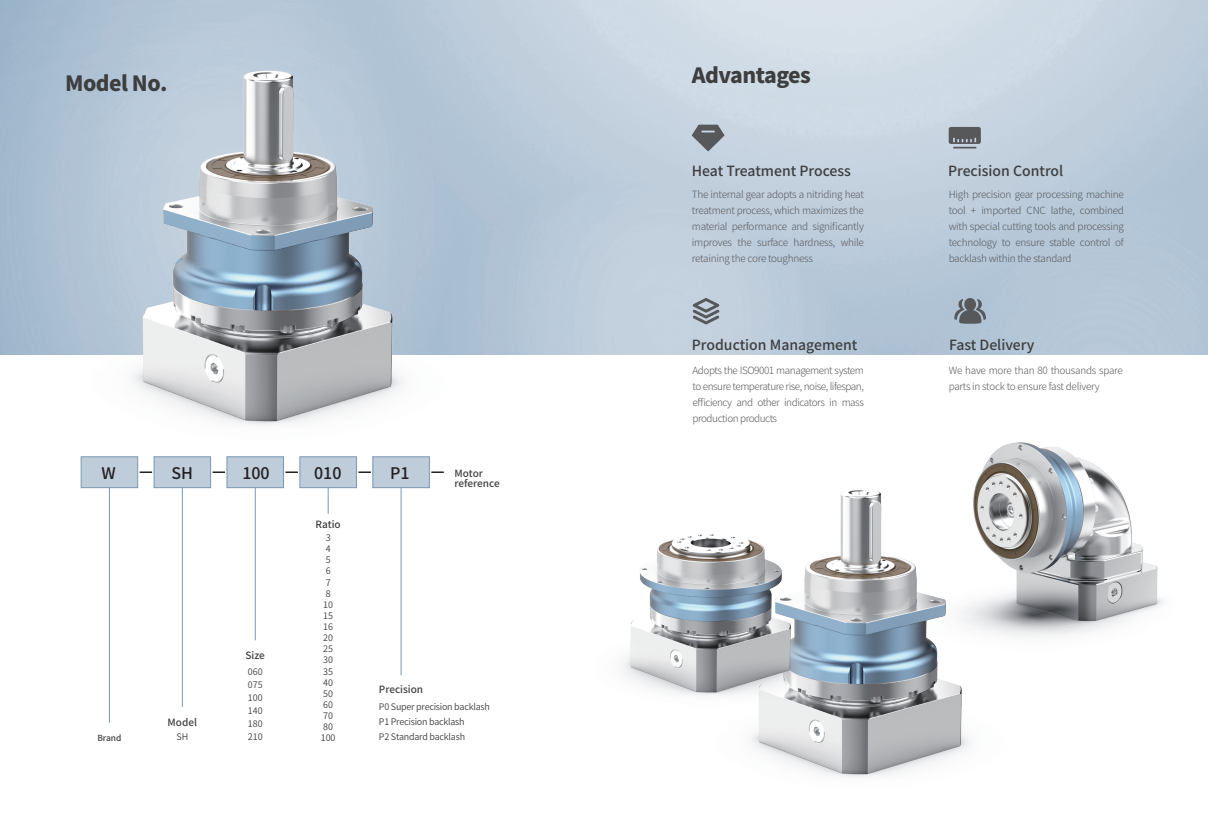
<style>
.page{position:relative;width:1208px;height:825px;background:#fff}
.page>*{position:absolute;margin:0;border:0;box-sizing:border-box;transform-origin:0 0}
.t1{font:800 21px "Source Han Sans CN";letter-spacing:-.025em;color:#3e3e3f}
.t2{font:500 16px "Source Han Sans CN";color:#231f20}
.t3{font:500 14px "Source Han Sans CN";color:#3e3e3f}
.t4{font:300 10px/16px "Source Han Sans CN";letter-spacing:-.025em;color:#57585a;text-align:justify}
.t5{font:500 10px/10.1px "Source Han Sans CN";color:#3e3e3f}
.t6{font:9px/13px "Source Han Sans CN";letter-spacing:-.025em;color:#3e3e3f}
.t7{font:9px/11.1px "Source Han Sans CN";color:#3e3e3f;text-align:center}
.t8{font:500 8.4px "Source Han Sans CN";color:#3e3e3f}
</style>
<div class="page">
<hr style="left:109px;top:488px;width:1px;height:235px;background:#7998b2">
<hr style="left:182px;top:488px;width:1px;height:219px;background:#7998b2">
<hr style="left:255px;top:488px;width:1px;height:152px;background:#7998b2">
<img style="left:80px;top:1px;width:487px;height:526px">
<img style="left:0;top:0;width:184px;height:447px">
<img style="left:412px;top:354px;width:526px;height:423px">
<img style="left:357px;top:361px;width:613px;height:399px">
<img style="left:767px;top:352px;width:441px;height:357px">
<svg style="left:692px;top:298px;width:27px;height:26px"></svg>
<svg style="left:948px;top:127px;width:33px;height:21px"></svg>
<svg style="left:954px;top:297px;width:32px;height:27px"></svg>
<svg style="left:692px;top:125px;width:32px;height:26px"></svg>
<h1 class="t1" style="left:65px;top:72px;width:104px">Model No.</h1>
<h2 class="t2" style="left:101px;top:464px;width:16px">W</h2>
<h2 class="t2" style="left:171px;top:464px;width:23px">SH</h2>
<h2 class="t2" style="left:242px;top:464px;width:29px">100</h2>
<h2 class="t2" style="left:314px;top:464px;width:29px">010</h2>
<h2 class="t2" style="left:390px;top:464px;width:21px">P1</h2>
<p class="t5" style="left:316px;top:520px;width:27px">Ratio</p>
<p class="t5" style="left:454px;top:468px;width:47px">Motor reference</p>
<p class="t8" style="left:97px;top:733px;width:26px">Brand</p>
<p class="t5" style="left:168px;top:717px;width:31px">Model</p>
<p class="t5" style="left:245px;top:650px;width:21px">Size</p>
<p class="t6" style="left:248px;top:665px;width:16px;text-align:justify">060<br>075<br>100<br>140<br>180</p>
<p class="t6" style="left:176px;top:731px;width:13px">SH</p>
<p class="t6" style="left:248px;top:730px;width:16px">210</p>
<p class="t6" style="left:326px;top:531px;width:6px">3</p>
<p class="t7" style="left:321px;top:555px;width:16px">5<br>6<br>7<br>8<br>10<br>15<br>16<br>20<br>25<br>30<br>35<br>40<br>50<br>60<br>70<br>80<br>100</p>
<p class="t6" style="left:326px;top:543px;width:6px">4</p>
<p class="t5" style="left:379px;top:684px;width:46px">Precision</p>
<p class="t6" style="left:379px;top:700px;width:112px;line-height:14.9px">P0 Super precision backlash<br>P1 Precision backlash<br>P2 Standard backlash</p>
<h1 class="t1" style="left:692px;top:63px;width:121px">Advantages</h1>
<h3 class="t3" style="left:692px;top:163px;width:160px">Heat Treatment Process</h3>
<p class="t4" style="left:692px;top:187px;width:173px">The internal gear adopts a nitriding heat treatment process, which maximizes the material performance and significantly improves the surface hardness, while retaining the core toughness</p>
<h3 class="t3" style="left:692px;top:337px;width:167px">Production Management</h3>
<p class="t4" style="left:692px;top:363px;width:173px">Adopts the ISO9001 management system to ensure temperature rise, noise, lifespan, efficiency and other indicators in mass production products</p>
<h3 class="t3" style="left:948px;top:163px;width:117px">Precision Control</h3>
<p class="t4" style="left:948px;top:187px;width:177px">High precision gear processing machine tool + imported CNC lathe, combined with special cutting tools and processing technology to ensure stable control of backlash within the standard</p>
<h3 class="t3" style="left:949px;top:337px;width:87px">Fast Delivery</h3>
<p class="t4" style="left:948px;top:363px;width:176px">We have more than 80 thousands spare parts in stock to ensure fast delivery</p>
</div>
